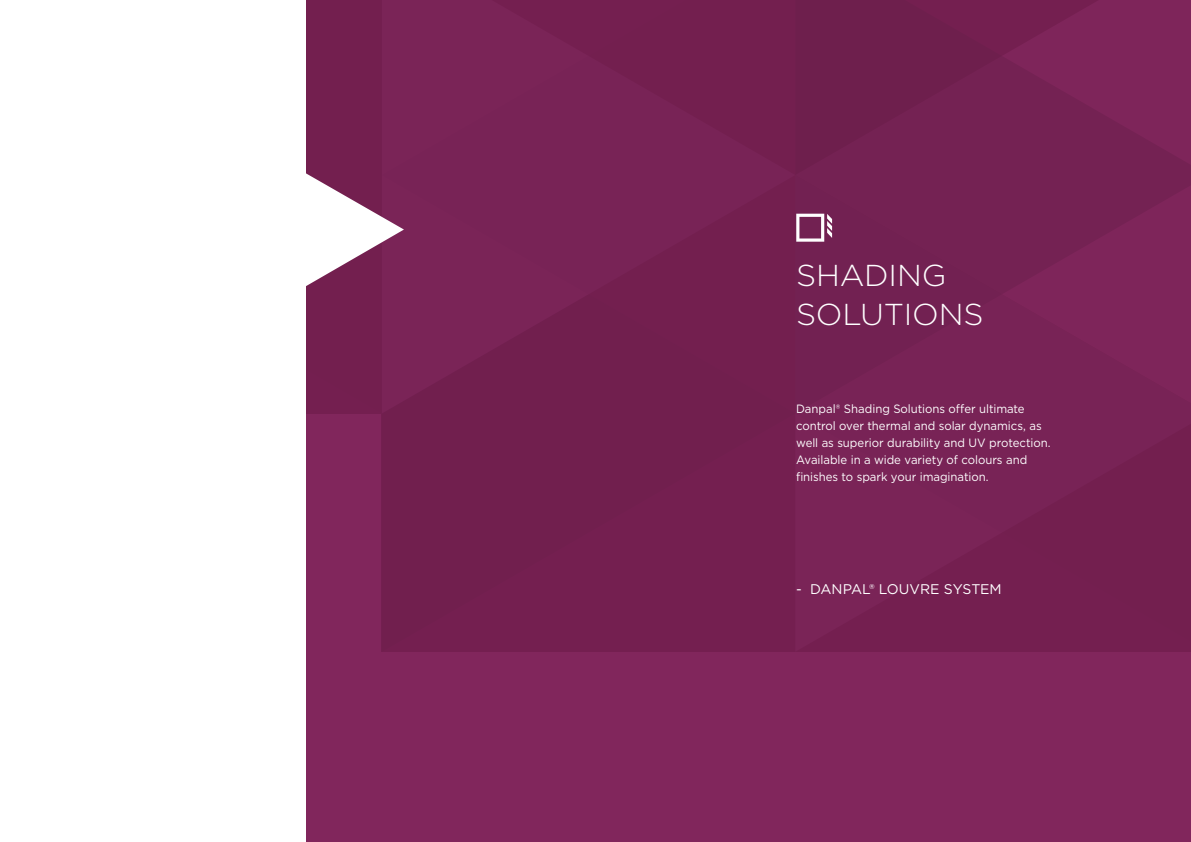
<style>
.page{position:relative;width:1191px;height:842px;background:#fff}
.page>*{position:absolute;margin:0;border:0;box-sizing:border-box;transform-origin:0 0}
.t1{font:300 30.2px/38.9px "Gotham";letter-spacing:-.005em;color:#fff;scale:1.04 1}
.t2{font:14px "Gotham";color:#fff}
.t3{font:12px/17px "Gotham";letter-spacing:-.005em;color:#fff;scale:.95 1}
</style>
<div class="page">
<div style="left:306px;top:0;width:885px;height:842px;background:#81265c"></div>
<div style="left:382px;top:413px;width:413px;height:239px;background:#721f4f"></div>
<div style="left:795px;top:413px;width:396px;height:239px;background:#782356"></div>
<svg style="left:795px;top:0;width:396px;height:413px;fill:#742253"></svg>
<div style="left:404px;top:0;width:391px;height:413px;background:#782356"></div>
<svg style="left:306px;top:0;width:98px;height:413px"></svg>
<svg style="left:796px;top:214px;width:36px;height:28px"></svg>
<h1 class="t1" style="left:796px;top:255px;width:182px">SHADING<br>SOLUTIONS</h1>
<p class="t3" style="left:796px;top:400px;width:269px">Danpal® Shading Solutions offer ultimate control over thermal and solar dynamics, as well as superior durability and UV protection.<br>Available in a wide variety of colours and finishes to spark your imagination.</p>
<p class="t2" style="left:796px;top:580px;width:207px">- DANPAL® LOUVRE SYSTEM</p>
</div>
